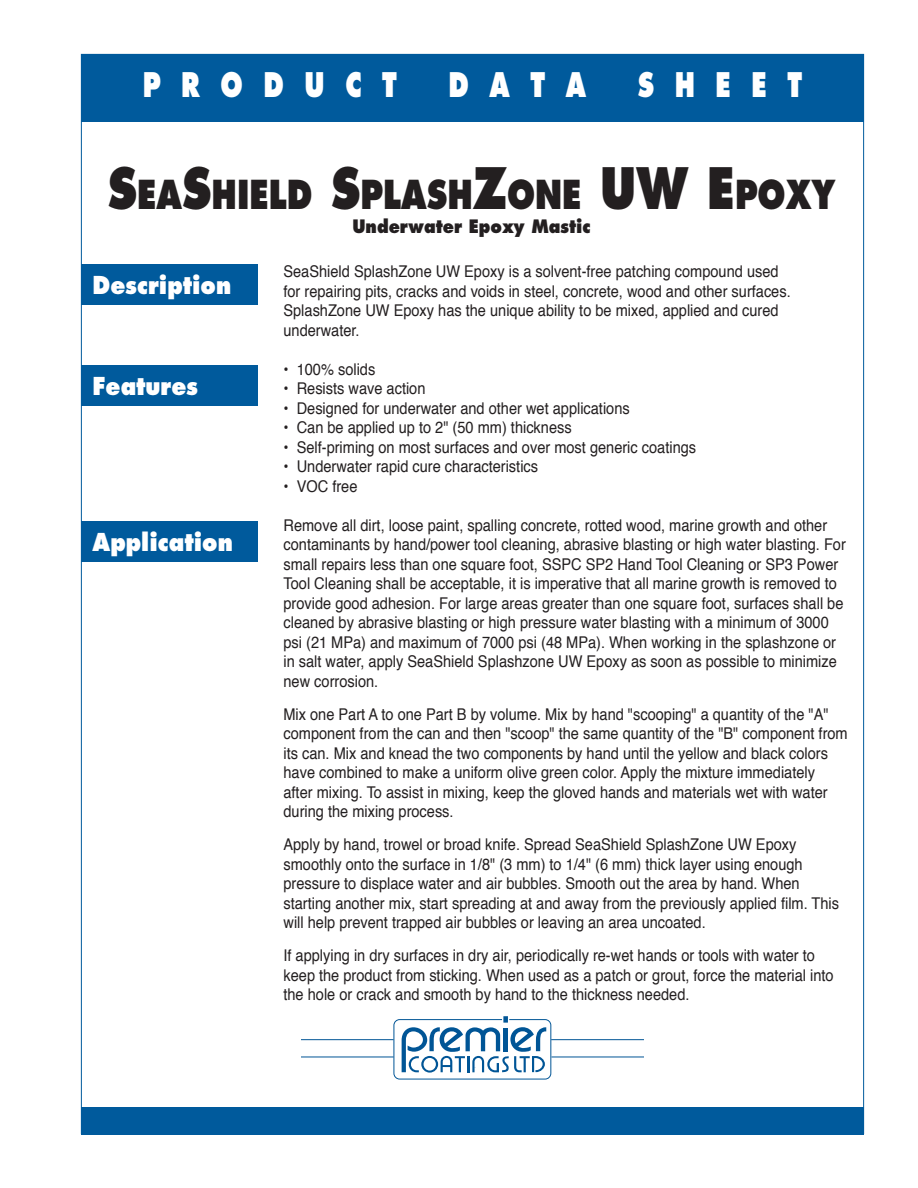
<style>
.page{position:relative;width:918px;height:1188px;background:#fff}
.page>*{position:absolute;margin:0;border:0;box-sizing:border-box;transform-origin:0 0}
.t1{font:800 38.85px "Futura";color:#231f20;scale:.8 1}
.t2{font:800 33px "Futura";color:#fff;scale:.75 1}
.t3{font:800 24px "Futura";color:#fff;scale:.9 1}
.t4{font:800 18px "Futura";color:#231f20;scale:.9 1}
.t5{font:16.2px/19.5px "Helvetica";color:#231f20;scale:.9 1}
.s1{font-size:55.5px}
</style>
<div class="page">
<div style="left:81px;top:54px;width:783px;height:68px;background:#005a9c"></div>
<svg style="left:402px;top:1016px;width:144px;height:57px"></svg>
<div style="left:394px;top:1019px;width:157px;height:60px;border:1px solid #005596;border-radius:6px"></div>
<hr style="left:301px;top:1039px;width:93px;height:1px;background:#005596">
<hr style="left:301px;top:1057px;width:93px;height:1px;background:#005596">
<hr style="left:551px;top:1039px;width:93px;height:1px;background:#005596">
<hr style="left:551px;top:1057px;width:93px;height:1px;background:#005596">
<div style="left:81px;top:1107px;width:783px;height:27px;background:#005a9c"></div>
<div style="left:81px;top:264px;width:176px;height:41px;background:#005a9c"></div>
<div style="left:81px;top:365px;width:176px;height:41px;background:#005a9c"></div>
<div style="left:81px;top:521px;width:176px;height:41px;background:#005a9c"></div>
<h2 class="t2" style="left:143px;top:67px;width:341px">P R O D U C T</h2>
<h2 class="t2" style="left:448px;top:67px;width:185px">D A T A</h2>
<h2 class="t2" style="left:638px;top:67px;width:221px">S H E E T</h2>
<h1 class="t1" style="left:108px;top:173px;width:911px"><span class="s1">S</span>EA<span class="s1">S</span>HIELD <span class="s1">S</span>PLASH<span class="s1">Z</span>ONE <span class="s1">UW E</span>POXY</h1>
<p class="t4" style="left:352px;top:216px;width:266px">Underwater Epoxy Mastic</p>
<h3 class="t3" style="left:93px;top:272px;width:156px">Description</h3>
<p class="t5" style="left:284px;top:263px;width:565px">SeaShield SplashZone UW Epoxy is a solvent-free patching compound used for repairing pits, cracks and voids in steel, concrete, wood and other surfaces.<br>SplashZone UW Epoxy has the unique ability to be mixed, applied and cured underwater.</p>
<p class="t5" style="left:284px;top:361px;width:104px">• 100% solids</p>
<p class="t5" style="left:284px;top:380px;width:159px">• Resists wave action</p>
<p class="t5" style="left:284px;top:400px;width:386px">• Designed for underwater and other wet applications</p>
<p class="t5" style="left:284px;top:419px;width:322px">• Can be applied up to 2" (50 mm) thickness</p>
<p class="t5" style="left:284px;top:439px;width:460px">• Self-priming on most surfaces and over most generic coatings</p>
<p class="t5" style="left:284px;top:458px;width:284px">• Underwater rapid cure characteristics</p>
<p class="t5" style="left:284px;top:478px;width:84px">• VOC free</p>
<p class="t5" style="left:284px;top:517px;width:626px">Remove all dirt, loose paint, spalling concrete, rotted wood, marine growth and other contaminants by hand/power tool cleaning, abrasive blasting or high water blasting. For small repairs less than one square foot, SSPC SP2 Hand Tool Cleaning or SP3 Power Tool Cleaning shall be acceptable, it is imperative that all marine growth is removed to provide good adhesion. For large areas greater than one square foot, surfaces shall be cleaned by abrasive blasting or high pressure water blasting with a minimum of 3000 psi (21 MPa) and maximum of 7000 psi (48 MPa). When working in the splashzone or in salt water, apply SeaShield Splashzone UW Epoxy as soon as possible to minimize new corrosion.</p>
<p class="t5" style="left:284px;top:706px;width:628px">Mix one Part A to one Part B by volume. Mix by hand "scooping" a quantity of the "A" component from the can and then "scoop" the same quantity of the "B" component from its can. Mix and knead the two components by hand until the yellow and black colors have combined to make a uniform olive green color. Apply the mixture immediately after mixing. To assist in mixing, keep the gloved hands and materials wet with water during the mixing process.</p>
<p class="t5" style="left:283px;top:836px;width:619px">Apply by hand, trowel or broad knife. Spread SeaShield SplashZone UW Epoxy smoothly onto the surface in 1/8" (3 mm) to 1/4" (6 mm) thick layer using enough pressure to displace water and air bubbles. Smooth out the area by hand. When starting another mix, start spreading at and away from the previously applied film. This will help prevent trapped air bubbles or leaving an area uncoated.</p>
<p class="t5" style="left:283px;top:947px;width:613px">If applying in dry surfaces in dry air, periodically re-wet hands or tools with water to keep the product from sticking. When used as a patch or grout, force the material into the hole or crack and smooth by hand to the thickness needed.</p>
<h3 class="t3" style="left:93px;top:373px;width:119px">Features</h3>
<h3 class="t3" style="left:93px;top:529px;width:157px">Application</h3>
</div>
